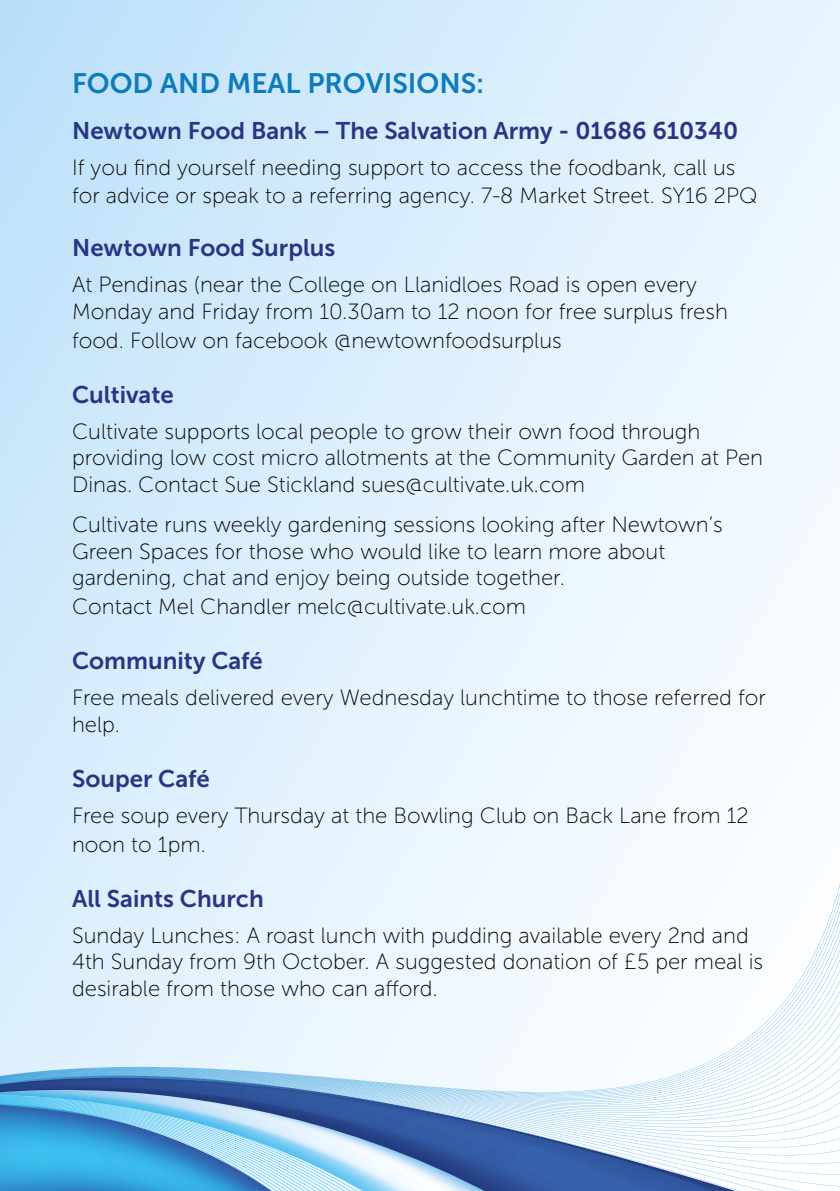
<style>
.page{position:relative;width:840px;height:1191px;background:#fff}
.page>*{position:absolute;margin:0;border:0;box-sizing:border-box;transform-origin:0 0}
.t1{font:28px "Museo Sans 700";color:#0f7bba}
.t2{font:24px "Museo Sans 700";color:#283583}
.t3{font:22px/26.4px "Museo Sans 100";color:#000}
</style>
<div class="page">
<div style="left:0;top:0;width:839px;height:1191px;background:linear-gradient(to right,#c7e5fa,#f3f9fe)"></div>
<svg style="left:0;top:774px;width:839px;height:417px"></svg>
<svg style="left:0;top:1103px;width:424px;height:88px"></svg>
<p class="t1" style="left:72px;top:68px;width:413px">FOOD AND MEAL PROVISIONS:</p>
<p class="t2" style="left:72px;top:117px;width:667px">Newtown Food Bank – The Salvation Army - 01686 610340</p>
<p class="t3" style="left:72px;top:153px;width:686px;line-height:28.8px">If you find yourself needing support to access the foodbank, call us for advice or speak to a referring agency. 7-8 Market Street. SY16 2PQ</p>
<p class="t2" style="left:72px;top:235px;width:265px">Newtown Food Surplus</p>
<p class="t3" style="left:72px;top:272px;width:657px">At Pendinas (near the College on Llanidloes Road is open every<br>Monday and Friday from 10.30am to 12 noon for free surplus fresh</p>
<p class="t3" style="left:72px;top:327px;width:491px">food. Follow on facebook @newtownfoodsurplus</p>
<p class="t2" style="left:72px;top:381px;width:103px">Cultivate</p>
<p class="t3" style="left:72px;top:418px;width:692px">Cultivate supports local people to grow their own food through providing low cost micro allotments at the Community Garden at Pen<br>Dinas. Contact Sue Stickland sues@cultivate.uk.com</p>
<p class="t3" style="left:72px;top:512px;width:651px">Cultivate runs weekly gardening sessions looking after Newtown’s<br>Green Spaces for those who would like to learn more about gardening, chat and enjoy being outside together.</p>
<p class="t3" style="left:72px;top:593px;width:455px">Contact Mel Chandler melc@cultivate.uk.com</p>
<p class="t2" style="left:72px;top:647px;width:192px">Community Café</p>
<p class="t3" style="left:72px;top:684px;width:694px">Free meals delivered every Wednesday lunchtime to those referred for help.</p>
<p class="t2" style="left:72px;top:765px;width:139px">Souper Café</p>
<p class="t3" style="left:72px;top:801px;width:677px;line-height:28.8px">Free soup every Thursday at the Bowling Club on Back Lane from 12 noon to 1pm.</p>
<p class="t2" style="left:72px;top:885px;width:193px">All Saints Church</p>
<p class="t3" style="left:72px;top:922px;width:692px">Sunday Lunches: A roast lunch with pudding available every 2nd and<br>4th Sunday from 9th October. A suggested donation of £5 per meal is desirable from those who can afford.</p>
</div>
